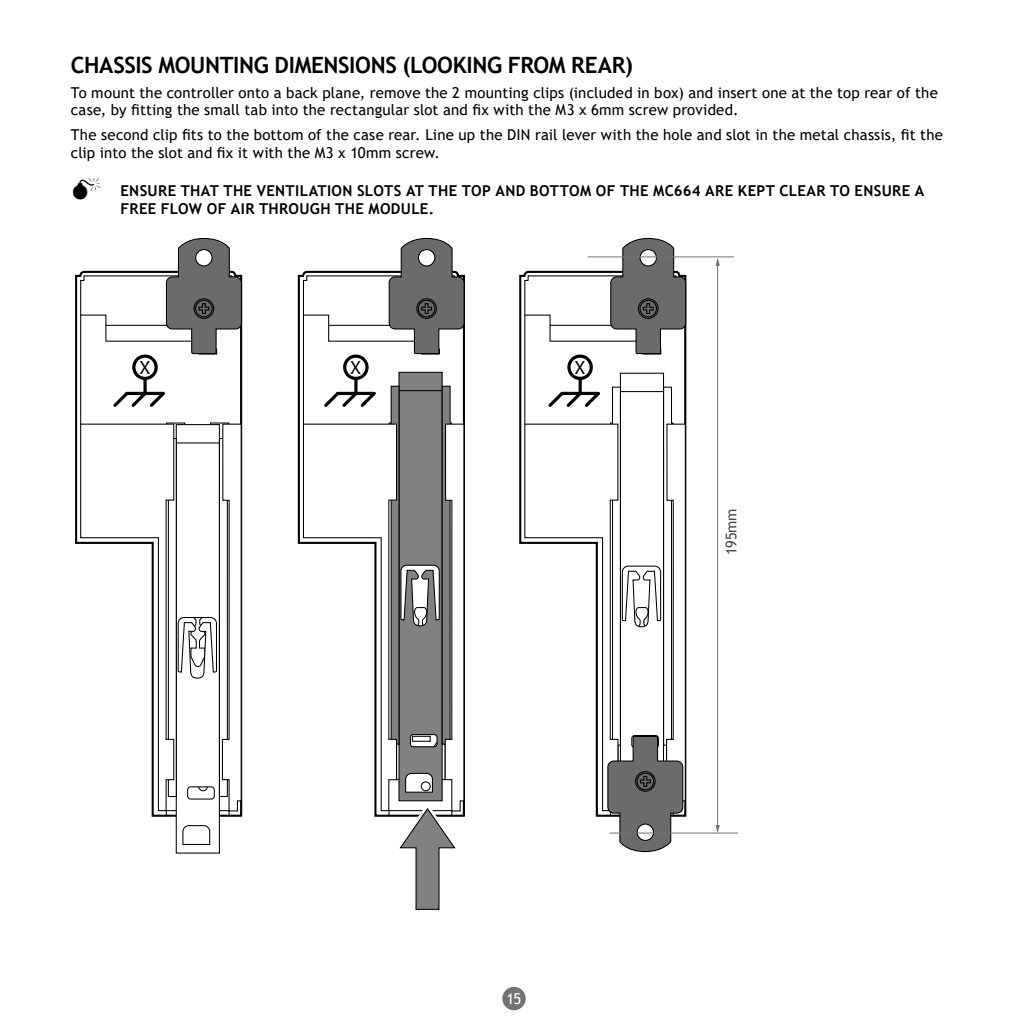
<style>
.page{position:relative;width:1028px;height:1028px;background:#fff}
.page>*{position:absolute;margin:0;border:0;box-sizing:border-box;transform-origin:0 0}
.t1{font:700 22.5px "Trebuchet MS";letter-spacing:-.015em;color:#000}
.t2{font:19.25px "Myriad Pro";color:#000}
.t3{font:15px/17.5px "Trebuchet MS";letter-spacing:.015em;color:#000}
.t4{font:700 15px "Trebuchet MS";letter-spacing:.025em;color:#000}
.t5{font:15px "Trebuchet MS";color:#fff}
.t6{font:14.75px "Trebuchet MS";letter-spacing:-.01em;color:#4a4a4a}
</style>
<div class="page">
<div style="left:502px;top:986px;width:23px;height:24px;background:#737373;border-radius:50%"></div>
<svg style="left:297px;top:274px;width:168px;height:270px"></svg>
<svg style="left:519px;top:274px;width:168px;height:543px"></svg>
<svg style="left:75px;top:273px;width:168px;height:544px"></svg>
<hr style="left:303px;top:315px;width:1px;height:109px;background:#000">
<hr style="left:463px;top:315px;width:1px;height:109px;background:#000">
<hr style="left:524px;top:315px;width:1px;height:109px;background:#000">
<hr style="left:684px;top:315px;width:2px;height:109px;background:#000">
<svg style="left:302px;top:237px;width:163px;height:117px"></svg>
<hr style="left:80px;top:315px;width:1px;height:109px;background:#000">
<hr style="left:241px;top:315px;width:1px;height:109px;background:#000">
<svg style="left:80px;top:422px;width:162px;height:432px"></svg>
<svg style="left:80px;top:237px;width:162px;height:117px"></svg>
<svg style="left:524px;top:237px;width:162px;height:117px"></svg>
<svg style="left:110px;top:389px;width:58px;height:21px"></svg>
<svg style="left:143px;top:380px;width:4px;height:13px"></svg>
<div style="left:132px;top:354px;width:26px;height:26px;border:3px solid #000;border-radius:50%"></div>
<svg style="left:302px;top:371px;width:163px;height:539px"></svg>
<hr style="left:354px;top:378px;width:3px;height:15px;background:#000">
<div style="left:343px;top:354px;width:25px;height:26px;border:3px solid #000;border-radius:50%"></div>
<svg style="left:524px;top:372px;width:162px;height:480px"></svg>
<svg style="left:578px;top:380px;width:4px;height:13px"></svg>
<div style="left:567px;top:354px;width:26px;height:26px;border:3px solid #000;border-radius:50%"></div>
<hr style="left:587px;top:256px;width:147px;height:1px;background:#737373">
<hr style="left:609px;top:832px;width:129px;height:1px;background:#737373">
<hr style="left:717px;top:264px;width:1px;height:562px;background:#737373">
<svg style="left:715px;top:258px;width:5px;height:8px"></svg>
<svg style="left:715px;top:825px;width:5px;height:8px"></svg>
<h1 class="t1" style="left:71px;top:51px;width:471px">CHASS IS MOUNTING DIMENSIONS (LOO KING FROM</h1>
<h1 class="t1" style="left:571px;top:51px;width:15px">REAR</h1>
<h1 class="t1" style="left:624px;top:51px;width:10px">)</h1>
<p class="t3" style="left:71px;top:84px;width:868px">To mount the controller onto a back plane, remove the 2 mounting clips (included in box) and insert one at the top rear of the case, by fitting the small tab into the rectangular slot and fix with the M3 x 6mm screw provided.</p>
<p class="t3" style="left:71px;top:126px;width:873px">The second clip fits to the bottom of the case rear. Line up the DIN rail lever with the hole and slot in the metal chassis, fit the clip into the slot and fix it with the M3 x 10mm screw.</p>
<p class="t4" style="left:120px;top:182px;width:455px">ENSURE THAT THE VENTILATION SLOTS AT THE TOP AND BOTTOM</p>
<p class="t4" style="left:596px;top:182px;width:330px">OF THE MC664 ARE KEPT CLEAR TO ENSURE A</p>
<p class="t4" style="left:120px;top:199px;width:64px">FREE FLOW</p>
<p class="t4" style="left:207px;top:199px;width:229px">OF AIR THROUGH THE MODULE.</p>
<p class="t2" style="left:139px;top:355px;width:13px">X</p>
<p class="t2" style="left:350px;top:355px;width:13px">X</p>
<p class="t2" style="left:574px;top:355px;width:13px">X</p>
<p class="t6" style="left:721px;top:555px;width:48px;rotate:-90deg">195mm</p>
<p class="t5" style="left:506px;top:988px;width:17px">15</p>
</div>
